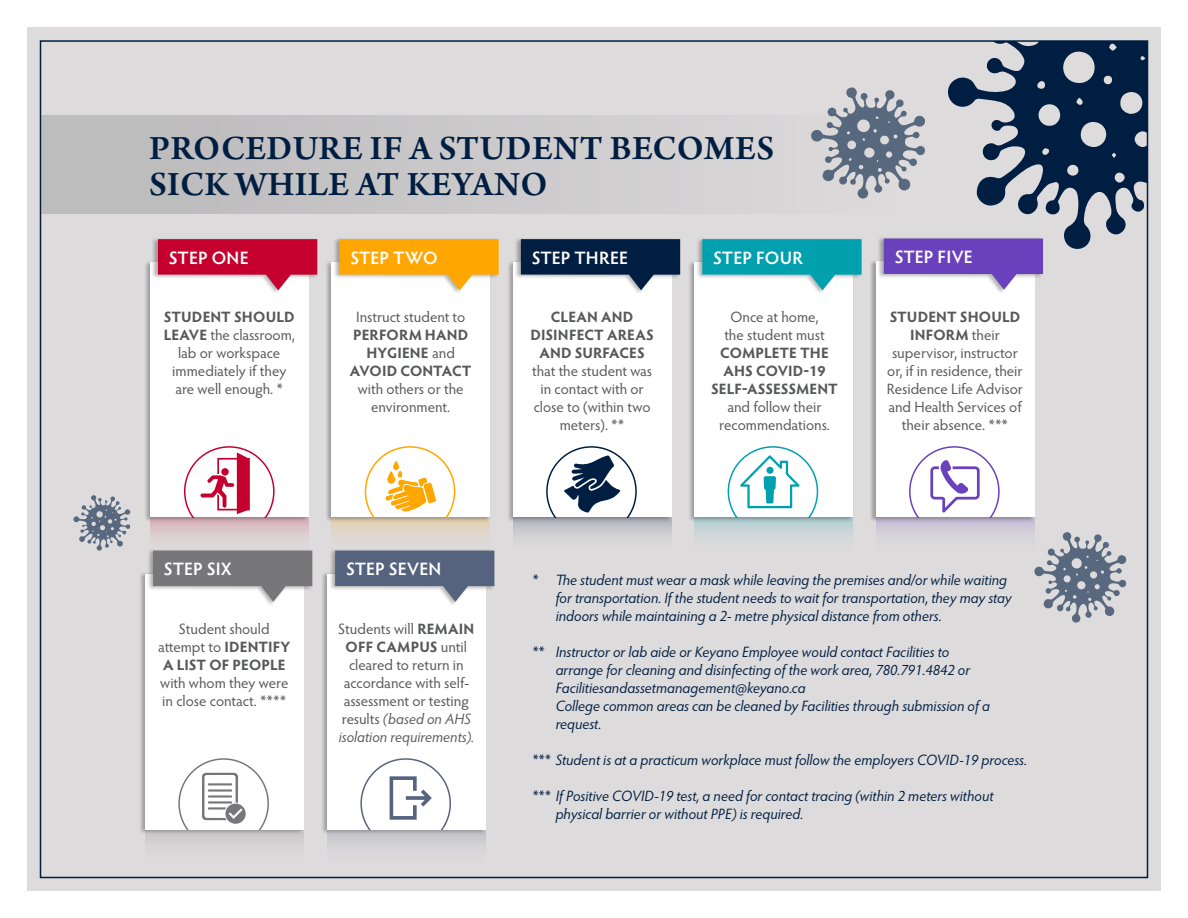
<style>
.page{position:relative;width:1188px;height:918px;background:#fff}
.page>*{position:absolute;margin:0;border:0;box-sizing:border-box;transform-origin:0 0}
.t1{font:600 36px/36px "Arno Pro";letter-spacing:.01em;color:#001e41}
.t2{font:600 18px "Hypatia Sans Pro";letter-spacing:.01em;color:#fff}
.t3{font:15px/18px "Hypatia Sans Pro";letter-spacing:-.005em;color:#57585a;text-align:center}
.t4{font:italic 15px/18px "Hypatia Sans Pro";color:#001e41}
.s1{font-weight:700}
.s2{font-style:italic}
</style>
<div class="page">
<div style="left:27px;top:27px;width:1134px;height:864px;background:#dddbdc"></div>
<svg style="left:150px;top:522px;width:159px;height:15px;fill:#dac5ca"></svg>
<div style="left:144px;top:261px;width:166px;height:261px;background:#231f20;opacity:.33"></div>
<div style="left:150px;top:263px;width:159px;height:254px;background:#fff"></div>
<div style="left:152px;top:237px;width:166px;height:58px;background:#231f20;opacity:.33"></div>
<svg style="left:158px;top:239px;width:159px;height:51px"></svg>
<svg style="left:331px;top:522px;width:159px;height:15px;fill:#e0d5c6"></svg>
<div style="left:325px;top:261px;width:166px;height:261px;background:#231f20;opacity:.33"></div>
<div style="left:331px;top:263px;width:159px;height:254px;background:#fff"></div>
<div style="left:333px;top:237px;width:166px;height:58px;background:#231f20;opacity:.33"></div>
<svg style="left:339px;top:239px;width:160px;height:51px"></svg>
<svg style="left:513px;top:522px;width:159px;height:15px;fill:#c7c8cc"></svg>
<div style="left:507px;top:261px;width:165px;height:261px;background:#231f20;opacity:.33"></div>
<div style="left:513px;top:263px;width:159px;height:254px;background:#fff"></div>
<div style="left:515px;top:237px;width:166px;height:58px;background:#231f20;opacity:.33"></div>
<svg style="left:521px;top:239px;width:159px;height:51px"></svg>
<svg style="left:694px;top:522px;width:159px;height:15px;fill:#c7d5d7"></svg>
<div style="left:688px;top:261px;width:166px;height:261px;background:#231f20;opacity:.33"></div>
<div style="left:694px;top:263px;width:159px;height:254px;background:#fff"></div>
<div style="left:696px;top:237px;width:166px;height:58px;background:#231f20;opacity:.33"></div>
<svg style="left:876px;top:522px;width:158px;height:12px;fill:#cfc9d8"></svg>
<div style="left:869px;top:260px;width:166px;height:262px;background:#231f20;opacity:.33"></div>
<div style="left:876px;top:262px;width:158px;height:255px;background:#fff"></div>
<div style="left:877px;top:237px;width:167px;height:57px;background:#231f20;opacity:.33"></div>
<svg style="left:728px;top:446px;width:90px;height:71px"></svg>
<svg style="left:1034px;top:532px;width:93px;height:91px"></svg>
<svg style="left:73px;top:495px;width:58px;height:56px"></svg>
<div style="left:42px;top:115px;width:864px;height:99px;background:linear-gradient(to bottom,#c7c5c7,#c7c5c7)"></div>
<svg style="left:702px;top:41px;width:446px;height:249px"></svg>
<div style="left:145px;top:829px;width:159px;height:49px;background:linear-gradient(to right,#d8d6d7,#d8d6d7)"></div>
<div style="left:139px;top:572px;width:166px;height:262px;background:#231f20;opacity:.33"></div>
<div style="left:145px;top:574px;width:159px;height:255px;background:#fff"></div>
<div style="left:147px;top:549px;width:166px;height:57px;background:#231f20;opacity:.33"></div>
<svg style="left:153px;top:551px;width:159px;height:51px"></svg>
<svg style="left:909px;top:446px;width:91px;height:71px"></svg>
<svg style="left:178px;top:758px;width:91px;height:71px"></svg>
<svg style="left:327px;top:834px;width:159px;height:44px"></svg>
<div style="left:321px;top:572px;width:166px;height:262px;background:#231f20;opacity:.33"></div>
<div style="left:327px;top:574px;width:159px;height:255px;background:#fff"></div>
<div style="left:329px;top:549px;width:166px;height:57px;background:#231f20;opacity:.33"></div>
<svg style="left:335px;top:551px;width:159px;height:51px"></svg>
<svg style="left:184px;top:446px;width:91px;height:71px"></svg>
<div style="left:221px;top:468px;width:8px;height:8px;background:#c5002e;border-radius:50%"></div>
<svg style="left:365px;top:446px;width:90px;height:71px"></svg>
<svg style="left:546px;top:446px;width:91px;height:71px"></svg>
<svg style="left:360px;top:758px;width:91px;height:71px"></svg>
<p class="t1" style="left:149px;top:132px;width:626px">PROCEDURE IF A STUDENT BECOMES<br>SICK WHILE AT KEYANO</p>
<p class="t2" style="left:169px;top:245px;width:81px">STEP ONE</p>
<p class="t3" style="left:164px;top:307px;width:133px"><span class="s1">STUDENT SHOULD<br>LEAVE</span> the classroom, lab or workspace immediately if they are well enough. *</p>
<p class="t2" style="left:350px;top:245px;width:89px">STEP TWO</p>
<p class="t3" style="left:350px;top:307px;width:123px">Instruct student to<br><span class="s1">PERFORM HAND<br>HYGIENE</span> and<br><span class="s1">AVOID CONTACT </span>with others or the environment.</p>
<p class="t2" style="left:532px;top:245px;width:98px">STEP THREE</p>
<p class="t3" style="left:530px;top:307px;width:125px"><span class="s1">CLEAN AND<br>DISINFECT AREAS<br>AND SURFACES </span>that the student was in contact with or close to (within two meters). **</p>
<p class="t2" style="left:713px;top:245px;width:92px">STEP FOUR</p>
<p class="t3" style="left:711px;top:307px;width:128px">Once at home,<br>the student must<br><span class="s1">COMPLETE THE<br>AHS COVID-19<br>SELF-ASSESSMENT </span>and follow their recommendations.</p>
<p class="t2" style="left:895px;top:244px;width:80px">STEP FIVE</p>
<p class="t3" style="left:887px;top:307px;width:138px"><span class="s1">STUDENT SHOULD<br>INFORM</span> their supervisor, instructor or, if in residence, their<br>Residence Life Advisor and Health Services of their absence. ***</p>
<p class="t2" style="left:164px;top:556px;width:69px">STEP SIX</p>
<p class="t3" style="left:158px;top:619px;width:134px">Student should attempt to <span class="s1">IDENTIFY<br>A LIST OF PEOPLE </span>with whom they were in close contact. ****</p>
<p class="t2" style="left:346px;top:556px;width:97px">STEP SEVEN</p>
<p class="t3" style="left:338px;top:619px;width:138px">Students will <span class="s1">REMAIN<br>OFF CAMPUS</span> until cleared to return in accordance with self&shy;assessment or testing results <span class="s2">(based on AHS isolation requirements).</span></p>
<p class="t4" style="left:556px;top:570px;width:457px;text-indent:-24px">* The student must wear a mask while leaving the premises and/or while waiting for transportation. If the student needs to wait for transportation, they may stay indoors while maintaining a 2- metre physical distance from others.</p>
<p class="t4" style="left:556px;top:642px;width:416px;text-indent:-24px">** Instructor or lab aide or Keyano Employee would contact Facilities to arrange for cleaning and disinfecting of the work area, 780.791.4842 or<br>Facilitiesandassetmanagement@keyano.ca</p>
<p class="t4" style="left:556px;top:696px;width:436px">College common areas can be cleaned by Facilities through submission of a request.</p>
<p class="t4" style="left:532px;top:750px;width:497px">*** Student is at a practicum workplace must follow the employers COVID-19 process.</p>
<p class="t4" style="left:556px;top:786px;width:439px;text-indent:-24px">*** If Positive COVID-19 test, a need for contact tracing (within 2 meters without physical barrier or without PPE) is required.</p>
</div>
